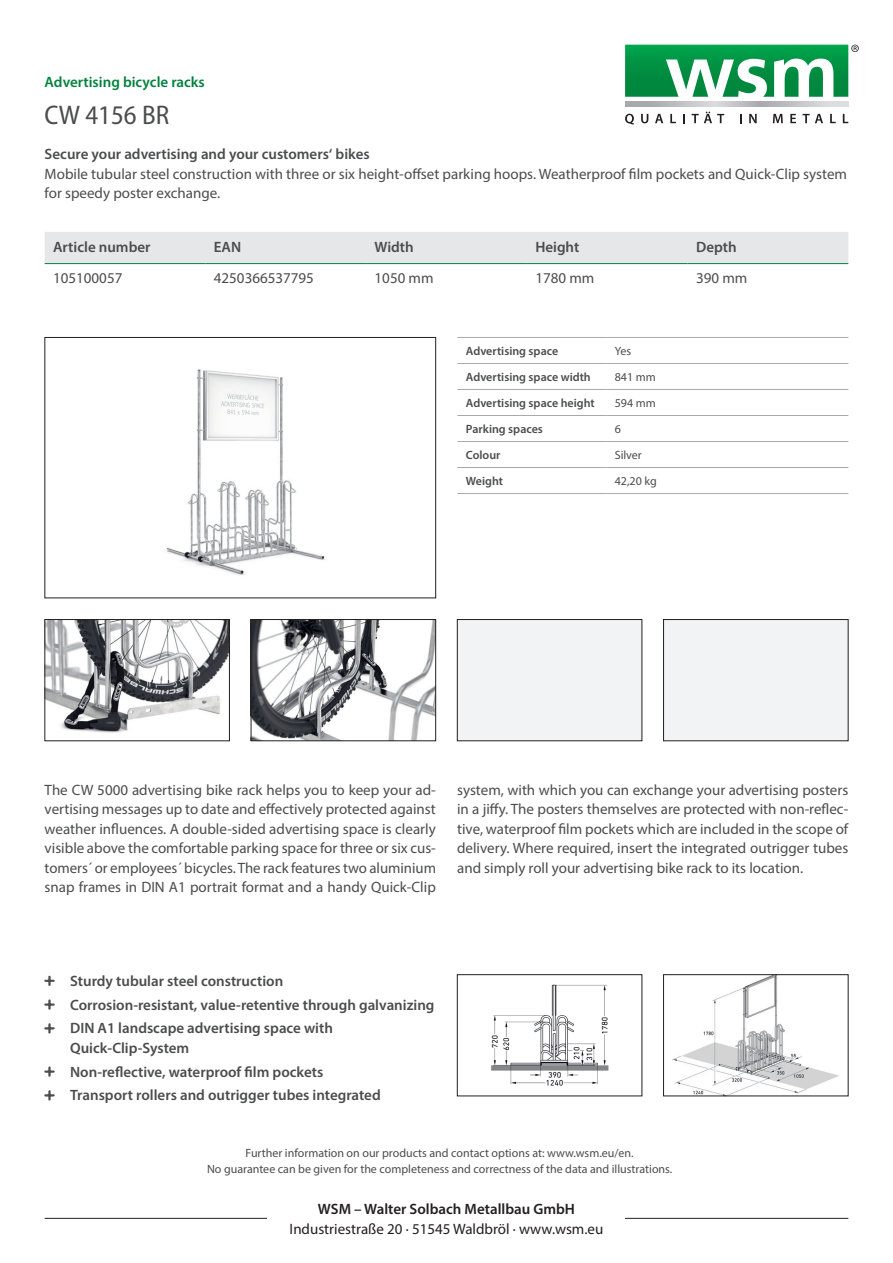
<style>
.page{position:relative;width:893px;height:1263px;background:#fff}
.page>*{position:absolute;margin:0;border:0;box-sizing:border-box;transform-origin:0 0}
.t1{font:semi-condensed 27px "Myriad Pro";color:#4b4c4d}
.t2{font:15px/19.5px "Myriad Pro";color:#4b4c4d;text-align:justify}
.t3{font:600 15px/23.7px "Myriad Pro";color:#4b4c4d}
.t4{font:15px "Myriad Pro";color:#231f20}
.t5{font:600 15px "Myriad Pro";color:#231f20}
.t6{font:600 15px "Myriad Pro";color:#00823d}
.t7{font:12px/16.5px "Myriad Pro";color:#4b4c4d;text-align:center}
.t8{font:600 12px "Myriad Pro";color:#4b4c4d}
</style>
<div class="page">
<img style="left:165px;top:369px;width:161px;height:206px">
<div style="left:45px;top:337px;width:391px;height:261px;border:1px solid #231f20"></div>
<img style="left:47px;top:621px;width:181px;height:112px">
<div style="left:45px;top:619px;width:185px;height:122px;border:1px solid #231f20"></div>
<img style="left:253px;top:621px;width:181px;height:118px">
<div style="left:251px;top:619px;width:185px;height:122px;border:1px solid #231f20"></div>
<div style="left:663px;top:619px;width:185px;height:122px;background:#f2f3f4"></div>
<div style="left:663px;top:619px;width:185px;height:122px;border:1px solid #231f20"></div>
<div style="left:457px;top:619px;width:185px;height:122px;background:#f2f3f4"></div>
<div style="left:457px;top:619px;width:185px;height:122px;border:1px solid #231f20"></div>
<div style="left:45px;top:232px;width:803px;height:31px;background:#e6e7e9"></div>
<hr style="left:45px;top:263px;width:160px;height:1px;background:#00823d">
<hr style="left:205px;top:263px;width:161px;height:1px;background:#00823d">
<hr style="left:366px;top:263px;width:161px;height:1px;background:#00823d">
<hr style="left:527px;top:263px;width:161px;height:1px;background:#00823d">
<hr style="left:688px;top:263px;width:160px;height:1px;background:#00823d">
<img style="left:672px;top:976px;width:167px;height:118px">
<div style="left:663px;top:974px;width:185px;height:122px;border:1px solid #231f20"></div>
<img style="left:491px;top:984px;width:118px;height:102px">
<div style="left:457px;top:974px;width:185px;height:122px;border:1px solid #231f20"></div>
<hr style="left:457px;top:337px;width:149px;height:1px;background:#a8a9ad">
<hr style="left:606px;top:337px;width:242px;height:1px;background:#a8a9ad">
<hr style="left:457px;top:363px;width:149px;height:1px;background:#a8a9ad">
<hr style="left:606px;top:363px;width:242px;height:1px;background:#a8a9ad">
<hr style="left:457px;top:389px;width:149px;height:1px;background:#a8a9ad">
<hr style="left:606px;top:389px;width:242px;height:1px;background:#a8a9ad">
<hr style="left:457px;top:415px;width:149px;height:1px;background:#a8a9ad">
<hr style="left:606px;top:415px;width:242px;height:1px;background:#a8a9ad">
<hr style="left:457px;top:441px;width:149px;height:1px;background:#a8a9ad">
<hr style="left:606px;top:441px;width:242px;height:1px;background:#a8a9ad">
<hr style="left:457px;top:467px;width:149px;height:1px;background:#a8a9ad">
<hr style="left:606px;top:467px;width:242px;height:1px;background:#a8a9ad">
<hr style="left:457px;top:493px;width:149px;height:1px;background:#a8a9ad">
<hr style="left:606px;top:493px;width:242px;height:1px;background:#a8a9ad">
<hr style="left:45px;top:1218px;width:803px;height:1px;background:#231f20">
<svg style="left:625px;top:114px;width:9px;height:11px"></svg>
<svg style="left:641px;top:114px;width:7px;height:9px"></svg>
<svg style="left:655px;top:114px;width:8px;height:9px"></svg>
<svg style="left:670px;top:114px;width:6px;height:9px"></svg>
<svg style="left:683px;top:114px;width:2px;height:9px"></svg>
<svg style="left:692px;top:112px;width:32px;height:11px"></svg>
<svg style="left:749px;top:114px;width:8px;height:9px"></svg>
<svg style="left:773px;top:114px;width:10px;height:9px"></svg>
<svg style="left:790px;top:114px;width:6px;height:9px"></svg>
<svg style="left:803px;top:114px;width:20px;height:9px"></svg>
<svg style="left:830px;top:114px;width:6px;height:9px"></svg>
<svg style="left:843px;top:114px;width:5px;height:9px"></svg>
<hr style="left:625px;top:106px;width:223px;height:1px;background:#636366">
<svg style="left:625px;top:102px;width:223px;height:4px"></svg>
<svg style="left:625px;top:45px;width:234px;height:52px"></svg>
<div style="left:268px;top:1203px;width:357px;height:30px;background:#fff"></div>
<p class="t6" style="left:45px;top:72px;width:162px">Advertising bicycle racks</p>
<h1 class="t1" style="left:45px;top:99px;width:126px">CW 4156 BR</h1>
<p class="t3" style="left:45px;top:142px;width:327px">Secure your advertising and your customers‘ bikes</p>
<p class="t2" style="left:45px;top:164px;width:804px">Mobile tubular steel construction with three or six height-offset parking hoops. Weatherproof film pockets and Quick-Clip system for speedy poster exchange.</p>
<p class="t3" style="left:53px;top:234px;width:99px">Article number</p>
<p class="t3" style="left:214px;top:234px;width:29px">EAN</p>
<p class="t3" style="left:375px;top:234px;width:41px">Width</p>
<p class="t3" style="left:535px;top:234px;width:46px">Height</p>
<p class="t3" style="left:696px;top:234px;width:42px">Depth</p>
<p class="t2" style="left:53px;top:268px;width:71px">105100057</p>
<p class="t2" style="left:214px;top:268px;width:102px">4250366537795</p>
<p class="t2" style="left:375px;top:268px;width:60px">1050 mm</p>
<p class="t2" style="left:535px;top:268px;width:60px">1780 mm</p>
<p class="t2" style="left:696px;top:268px;width:53px">390 mm</p>
<p class="t8" style="left:466px;top:343px;width:94px">Advertising space</p>
<p class="t7" style="left:615px;top:342px;width:18px">Yes</p>
<p class="t8" style="left:466px;top:369px;width:126px">Advertising space width</p>
<p class="t7" style="left:615px;top:368px;width:43px">841 mm</p>
<p class="t8" style="left:466px;top:395px;width:130px">Advertising space height</p>
<p class="t7" style="left:615px;top:394px;width:43px">594 mm</p>
<p class="t8" style="left:466px;top:421px;width:78px">Parking spaces</p>
<p class="t7" style="left:615px;top:420px;width:8px">6</p>
<p class="t8" style="left:466px;top:447px;width:36px">Colour</p>
<p class="t7" style="left:615px;top:446px;width:29px">Silver</p>
<p class="t8" style="left:466px;top:473px;width:39px">Weight</p>
<p class="t7" style="left:615px;top:472px;width:43px">42,20 kg</p>
<p class="t2" style="left:45px;top:780px;width:393px">The CW 5000 advertising bike rack helps you to keep your ad&shy;vertising messages up to date and effectively protected against weather influences. A double-sided advertising space is clearly visible above the comfortable parking space for three or six cus&shy;tomers´ or employees´ bicycles. The rack features two aluminium snap frames in DIN A1 portrait format and a handy Quick-Clip</p>
<p class="t2" style="left:457px;top:780px;width:393px">system, with which you can exchange your advertising posters in a jiffy. The posters themselves are protected with non-reflec&shy;tive, waterproof film pockets which are included in the scope of delivery. Where required, insert the integrated outrigger tubes and simply roll your advertising bike rack to its location.</p>
<p class="t3" style="left:70px;top:968px;width:366px">Sturdy tubular steel construction<br>Corrosion-resistant, value-retentive through galvanizing<br>DIN A1 landscape advertising space with</p>
<p class="t3" style="left:70px;top:1035px;width:312px">Quick-Clip-System<br>Non-reflective, waterproof film pockets<br>Transport rollers and outrigger tubes integrated</p>
<p class="t7" style="left:207px;top:1144px;width:467px">Further information on our products and contact options at: www.wsm.eu/en.<br>No guarantee can be given for the completeness and correctness of the data and illustrations.</p>
<p class="t5" style="left:318px;top:1199px;width:259px">WSM – Walter Solbach Metallbau GmbH</p>
<p class="t4" style="left:290px;top:1219px;width:315px">Industriestraße 20 · 51545 Waldbröl · www.wsm.eu</p>
</div>
